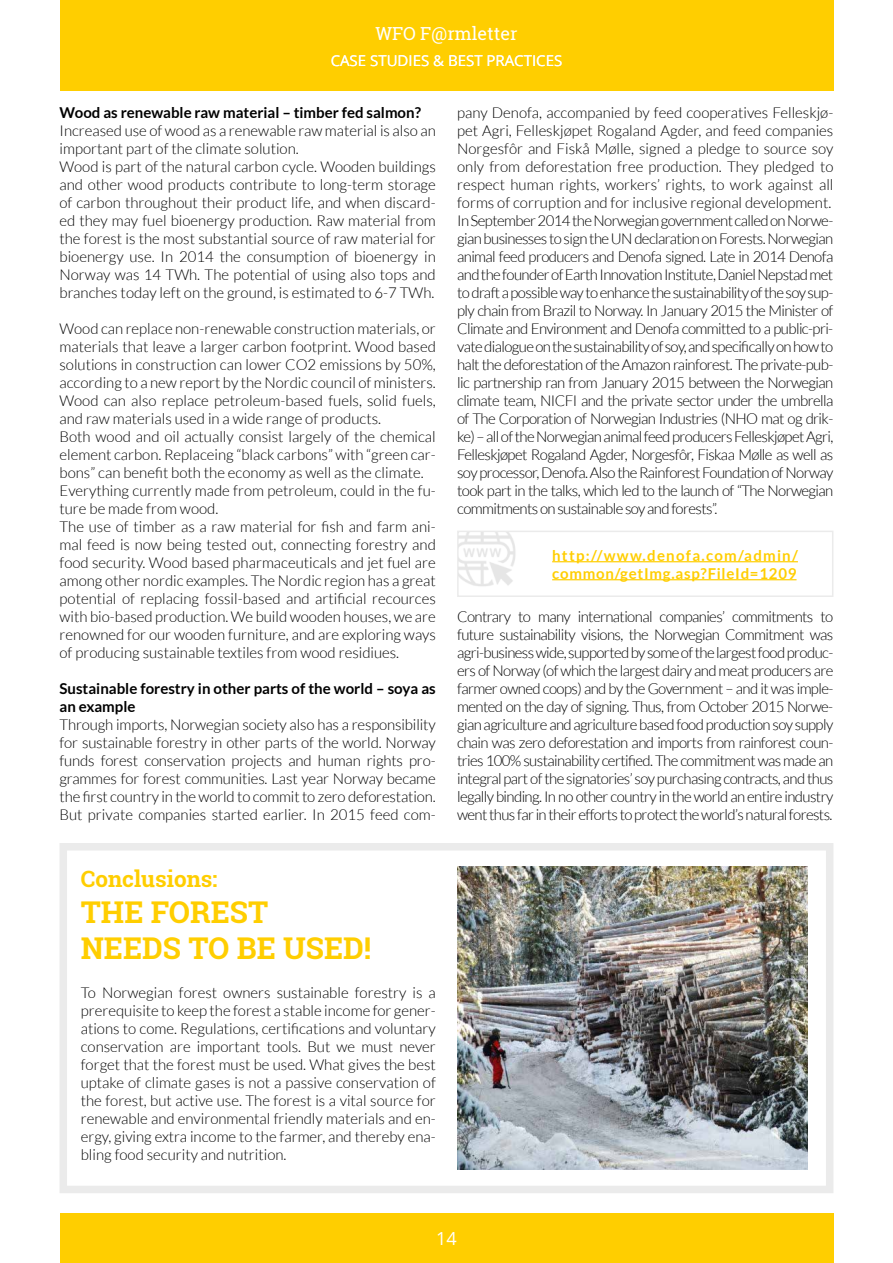
<style>
.page{position:relative;width:893px;height:1263px;background:#fff}
.page>*{position:absolute;margin:0;border:0;box-sizing:border-box;transform-origin:0 0}
.t1{font:700 30px/36px "Roboto Slab";color:#ffce00}
.t2{font:700 22.5px "Roboto Slab";color:#ffce00}
.t3{font:18px "Roboto Slab";color:#fff}
.t4{font:18px "Open Sans";color:#fff}
.t5{font:300 15px/18px "Lato";color:#000;text-align:justify}
.t6{font:300 15px/18px "Lato";letter-spacing:-.04em;color:#000}
.t7{font:700 15px/18px "Lato";color:#000}
.t8{font:700 15px/18px "Lato";letter-spacing:.05em;color:#ffce00}
.t9{font:15px "Open Sans";color:#fff}
</style>
<div class="page">
<div style="left:60px;top:0;width:773px;height:90px;background:#ffce00"></div>
<div style="left:60px;top:1213px;width:773px;height:50px;background:#ffce00"></div>
<div style="left:60px;top:843px;width:773px;height:350px;border:8px solid #ebebeb"></div>
<img style="left:457px;top:866px;width:351px;height:304px">
<hr style="left:552px;top:561px;width:246px;height:1px;background:#ffce00">
<hr style="left:552px;top:579px;width:244px;height:1px;background:#ffce00">
<div style="left:457px;top:531px;width:376px;height:66px;border:2px solid #ebebeb"></div>
<img style="left:459px;top:532px;width:58px;height:63px">
<p class="t3" style="left:375px;top:21px;width:144px">WFO F@rmletter</p>
<p class="t9" style="left:331px;top:51px;width:233px">CASE STUDIES &amp; BEST PRACTICES</p>
<p class="t7" style="left:60px;top:104px;width:363px">Wood as renewable raw material – timber fed salmon?</p>
<p class="t5" style="left:60px;top:122px;width:378px;text-align:left">Increased use of wood as a renewable raw material is also an important part of the climate solution.<br>Wood is part of the natural carbon cycle. Wooden buildings and other wood products contribute to long-term storage of carbon throughout their product life, and when discard&shy;ed they may fuel bioenergy production. Raw material from the forest is the most substantial source of raw material for bioenergy use. In 2014 the consumption of bioenergy in Norway was 14 TWh. The potential of using also tops and branches today left on the ground, is estimated to 6-7 TWh.</p>
<p class="t5" style="left:60px;top:320px;width:378px;text-align:left">Wood can replace non-renewable construction materials, or materials that leave a larger carbon footprint. Wood based solutions in construction can lower CO2 emissions by 50%, according to a new report by the Nordic council of ministers.<br>Wood can also replace petroleum-based fuels, solid fuels, and raw materials used in a wide range of products.<br>Both wood and oil actually consist largely of the chemical element carbon. Replaceing “black carbons” with “green car&shy;bons” can benefit both the economy as well as the climate.<br>Everything currently made from petroleum, could in the fu&shy;ture be made from wood.<br>The use of timber as a raw material for fish and farm ani&shy;mal feed is now being tested out, connecting forestry and food security. Wood based pharmaceuticals and jet fuel are among other nordic examples. The Nordic region has a great potential of replacing fossil-based and artificial recources with bio-based production. We build wooden houses, we are renowned for our wooden furniture, and are exploring ways of producing sustainable textiles from wood residiues.</p>
<p class="t7" style="left:60px;top:680px;width:378px">Sustainable forestry in other parts of the world – soya as an example</p>
<p class="t5" style="left:60px;top:716px;width:378px">Through imports, Norwegian society also has a responsibility for sustainable forestry in other parts of the world. Norway funds forest conservation projects and human rights pro&shy;grammes for forest communities. Last year Norway became the first country in the world to commit to zero deforestation.<br>But private companies started earlier. In 2015 feed com-</p>
<h2 class="t2" style="left:81px;top:863px;width:138px">Conclusions:</h2>
<h1 class="t1" style="left:81px;top:893px;width:292px">THE FOREST<br>NEEDS TO BE USED!</h1>
<p class="t5" style="left:81px;top:983px;width:357px">To Norwegian forest owners sustainable forestry is a prerequisite to keep the forest a stable income for gener&shy;ations to come. Regulations, certifications and voluntary conservation are important tools. But we must never forget that the forest must be used. What gives the best uptake of climate gases is not a passive conservation of the forest, but active use. The forest is a vital source for renewable and environmental friendly materials and en&shy;ergy, giving extra income to the farmer, and thereby ena&shy;bling food security and nutrition.</p>
<p class="t6" style="left:457px;top:104px;width:378px">pany Denofa, accompanied by feed cooperatives Felleskjø&shy;pet Agri, Felleskjøpet Rogaland Agder, and feed companies Norgesfôr and Fiskå Mølle, signed a pledge to source soy only from deforestation free production. They pledged to respect human rights, workers’ rights, to work against all forms of corruption and for inclusive regional development.<br>In September 2014 the Norwegian government called on Norwe&shy;gian businesses to sign the UN declaration on Forests. Norwegian animal feed producers and Denofa signed. Late in 2014 Denofa and the founder of Earth Innovation Institute, Daniel Nepstad met to draft a possible way to enhance the sustainability of the soy sup&shy;ply chain from Brazil to Norway. In January 2015 the Minister of Climate and Environment and Denofa committed to a public-pri&shy;vate dialogue on the sustainability of soy, and specifically on how to halt the deforestation of the Amazon rainforest. The private-pub&shy;lic partnership ran from January 2015 between the Norwegian climate team, NICFI and the private sector under the umbrella of The Corporation of Norwegian Industries (NHO mat og drik&shy;ke) – all of the Norwegian animal feed producers Felleskjøpet Agri, Felleskjøpet Rogaland Agder, Norgesfôr, Fiskaa Mølle as well as soy processor, Denofa. Also the Rainforest Foundation of Norway took part in the talks, which led to the launch of “The Norwegian commitments on sustainable soy and forests”.</p>
<p class="t8" style="left:552px;top:546px;width:247px">http://www.denofa.com/admin/ common/getImg.asp?FileId=1209</p>
<p class="t5" style="left:457px;top:608px;width:378px">Contrary to many international companies’ commitments to future sustainability visions, the Norwegian Commitment was agri-business wide, supported by some of the largest food produc&shy;ers of Norway (of which the largest dairy and meat producers are farmer owned coops) and by the Government – and it was imple&shy;mented on the day of signing. Thus, from October 2015 Norwe&shy;gian agriculture and agriculture based food production soy supply chain was zero deforestation and imports from rainforest coun&shy;tries 100% sustainability certified. The commitment was made an integral part of the signatories’ soy purchasing contracts, and thus legally binding. In no other country in the world an entire industry went thus far in their efforts to protect the world’s natural forests.</p>
<p class="t4" style="left:436px;top:1226px;width:22px">14</p>
</div>
